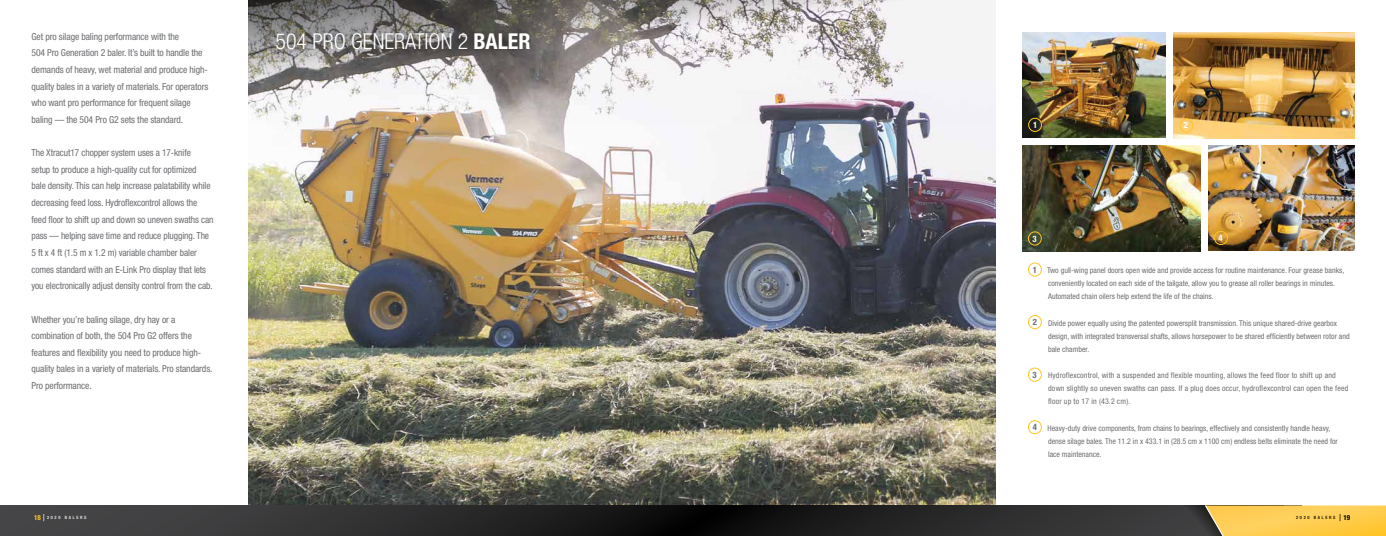
<style>
.page{position:relative;width:1386px;height:536px;background:#fff}
.page>*{position:absolute;margin:0;border:0;box-sizing:border-box;transform-origin:0 0}
.t1{font:300 condensed 21.88px "Helvetica Neue LT Std";color:#fff}
.t2{font:condensed 9.62px/16.6px "Helvetica Neue LT Std";letter-spacing:-.01em;color:#6d6e71}
.t3{font:700 condensed 8.75px "Helvetica Neue LT Std";color:#6d6e71}
.t4{font:700 condensed 8.75px "Helvetica Neue LT Std";color:#fff}
.t5{font:condensed 7.88px/13.1px "Helvetica Neue LT Std";color:#6d6e71}
.t6{font:condensed 7.88px/13.1px "Helvetica Neue LT Std";letter-spacing:.02em;color:#6d6e71}
.t7{font:500 condensed 4.38px "Helvetica Neue LT Std";letter-spacing:.38em;color:#fff}
.t8{font:500 condensed 4.38px "Helvetica Neue LT Std";letter-spacing:.38em;color:#000}
.s1{font-size:10.5px}
.s2{font-weight:700}
.s3{font-weight:700;font-size:7px;color:#ffc425}
.s4{font-weight:400;font-size:9.62px}
.s5{font-weight:700;font-size:7px}
</style>
<div class="page">
<img style="left:248px;top:123px;width:747px;height:382px">
<img style="left:1208px;top:146px;width:146px;height:104px">
<img style="left:1022px;top:146px;width:179px;height:105px">
<img style="left:1174px;top:33px;width:180px;height:105px">
<img style="left:1022px;top:33px;width:144px;height:104px">
<svg style="left:248px;top:0;width:747px;height:123px"></svg>
<div style="left:264px;top:20px;width:278px;height:42px;background:#000;opacity:.75"></div>
<div style="left:1028px;top:262px;width:14px;height:14px;border:1px solid #ffc425;border-radius:50%"></div>
<div style="left:1028px;top:315px;width:14px;height:14px;border:1px solid #ffc425;border-radius:50%"></div>
<div style="left:1028px;top:367px;width:14px;height:14px;border:1px solid #ffc425;border-radius:50%"></div>
<div style="left:1028px;top:420px;width:14px;height:14px;border:1px solid #ffc425;border-radius:50%"></div>
<div style="left:1214px;top:231px;width:14px;height:14px;border:1px solid #ffc425;border-radius:50%"></div>
<div style="left:1028px;top:118px;width:14px;height:14px;border:1px solid #ffc425;border-radius:50%"></div>
<div style="left:1179px;top:118px;width:14px;height:14px;border:1px solid #ffc425;border-radius:50%"></div>
<div style="left:1028px;top:231px;width:14px;height:14px;border:1px solid #ffc425;border-radius:50%"></div>
<svg style="left:0;top:505px;width:1169px;height:31px;background:#2a2a2b"></svg>
<svg style="left:1169px;top:505px;width:217px;height:31px;background:#d4ad4d"></svg>
<p class="t2" style="left:32px;top:28px;width:178px">Get pro silage baling performance with the<br>504 Pro Generation 2 baler. It’s built to handle the demands of heavy, wet material and produce high&shy;quality bales in a variety of materials. For operators who want pro performance for frequent silage baling — the 504 Pro G2 sets the standard.</p>
<p class="t2" style="left:32px;top:144px;width:183px">The Xtracut17 chopper system uses a 17-knife<br>setup to produce a high-quality cut for optimized<br>bale density. This can help increase palatability while decreasing feed loss. Hydroflexcontrol allows the feed floor to shift up and down so uneven swaths can pass — helping save time and reduce plugging. The 5 ft x 4 ft (1.5 m x 1.2 m) variable chamber baler comes standard with an E-Link Pro display that lets you electronically adjust density control from the cab.</p>
<p class="t2" style="left:32px;top:310px;width:182px">Whether you’re baling silage, dry hay or a combination of both, the 504 Pro G2 offers the features and flexibility you need to produce high&shy;quality bales in a variety of materials. Pro standards.<br>Pro performance<span class="s1">.</span></p>
<h1 class="t1" style="left:276px;top:29px;width:256px">504 PRO GENERATION 2 <span class="s2">BALER</span></h1>
<p class="t4" style="left:1033px;top:119px;width:6px">1</p>
<p class="t4" style="left:1184px;top:120px;width:6px">2</p>
<p class="t4" style="left:1033px;top:233px;width:6px">3</p>
<p class="t4" style="left:1219px;top:232px;width:6px">4</p>
<p class="t3" style="left:1033px;top:264px;width:6px">1</p>
<p class="t5" style="left:1047px;top:263px;width:299px">Two gull-wing panel doors open wide and provide access for routine maintenance. Four grease banks, conveniently located on each side of the tailgate, allow you to grease all roller bearings in minutes.<br>Automated chain oilers help extend the life of the chains.</p>
<p class="t3" style="left:1033px;top:317px;width:6px">2</p>
<p class="t5" style="left:1048px;top:316px;width:303px">Divide power equally using the patented powersplit transmission. This unique shared-drive gearbox design, with integrated transversal shafts, allows horsepower to be shared efficiently between rotor and bale chamber.</p>
<p class="t3" style="left:1033px;top:369px;width:6px">3</p>
<p class="t6" style="left:1048px;top:368px;width:302px">Hydroflexcontrol, with a suspended and flexible mounting, allows the feed floor to shift up and down slightly so uneven swaths can pass. If a plug does occur, hydroflexcontrol can open the feed floor up to 17 in (43.2 cm).</p>
<p class="t3" style="left:1033px;top:422px;width:6px">4</p>
<p class="t5" style="left:1047px;top:421px;width:292px">Heavy-duty drive components, from chains to bearings, effectively and consistently handle heavy, dense silage bales. The 11.2 in x 433.1 in (28.5 cm x 1100 cm) endless belts eliminate the need for lace maintenance.</p>
<p class="t7" style="left:34px;top:515px;width:54px"><span class="s3">18</span><span class="s4">|</span>2020 BALERS</p>
<p class="t8" style="left:1296px;top:515px;width:56px">2020 BALERS <span class="s4">|</span><span class="s5">19</span></p>
</div>
